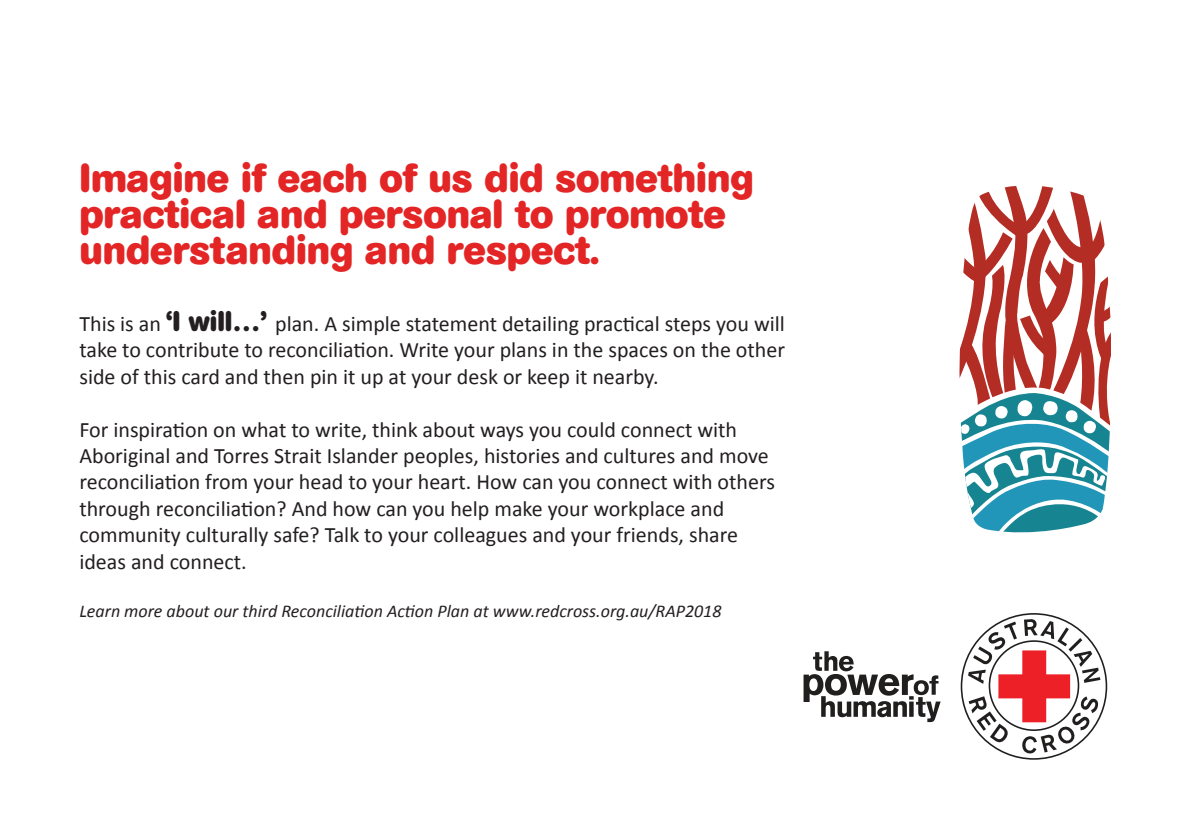
<style>
.page{position:relative;width:1191px;height:840px;background:#fff}
.page>*{position:absolute;margin:0;border:0;box-sizing:border-box;transform-origin:0 0}
.Page_Header{font:700 40px/36px "AG Book Rounded";color:#e32525}
.t1{font:22px/26.4px "Calibri";color:#231f20}
.t2{font:italic 18px "Calibri";color:#231f20}
.s1{font-family:"AG Book Rounded";font-weight:700;font-size:28px}
</style>
<div class="page">
<svg style="left:960px;top:613px;width:148px;height:147px"></svg>
<svg style="left:803px;top:651px;width:137px;height:70px"></svg>
<svg style="left:959px;top:186px;width:152px;height:347px"></svg>
<p class="Page_Header" style="left:79px;top:161px;width:676px">Imagine if each of us did something practical and personal to promote understanding and respect.</p>
<p class="t1" style="left:79px;top:309px;width:707px">This is an <span class="s1">‘I will…’</span> plan. A simple statement detailing practical steps you will</p>
<p class="t1" style="left:79px;top:335px;width:707px">take to contribute to reconciliation. Write your plans in the spaces on the other side of this card and then pin it up at your desk or keep it nearby.</p>
<p class="t1" style="left:79px;top:415px;width:659px">For inspiration on what to write, think about ways you could connect with</p>
<p class="t1" style="left:79px;top:441px;width:697px">Aboriginal and Torres Strait Islander peoples, histories and cultures and move reconciliation from your head to your heart. How can you connect with others through reconciliation? And how can you help make your workplace and</p>
<p class="t1" style="left:79px;top:520px;width:660px">community culturally safe? Talk to your colleagues and your friends, share</p>
<p class="t1" style="left:79px;top:547px;width:169px">ideas and connect.</p>
<p class="t2" style="left:79px;top:599px;width:643px">Learn more about our third Reconciliation Action Plan at www.redcross.org.au/RAP2018</p>
</div>
